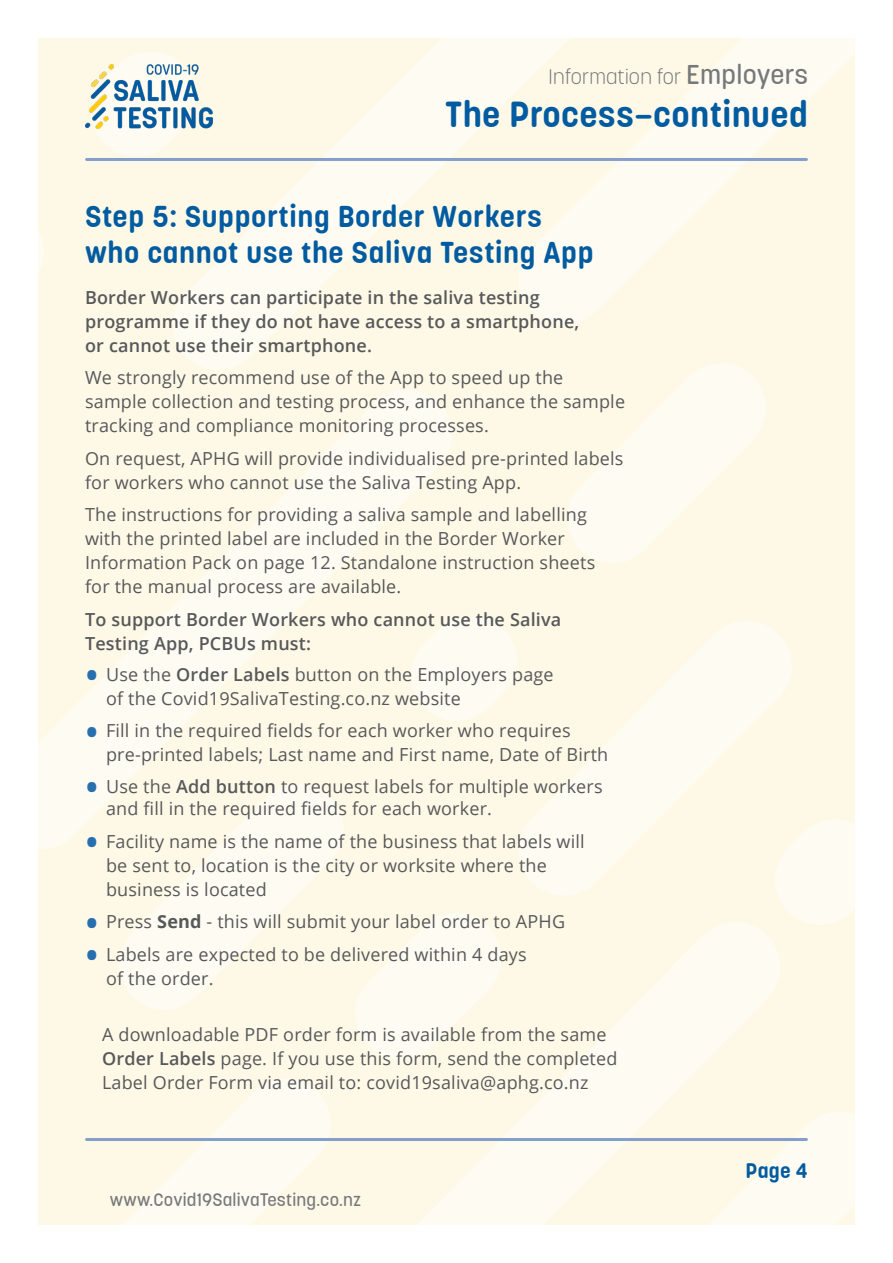
<style>
.page{position:relative;width:893px;height:1263px;background:#fff}
.page>*{position:absolute;margin:0;border:0;box-sizing:border-box;transform-origin:0 0}
.t1{font:700 36px "Korolev Rounded";letter-spacing:.01em;color:#015ba0}
.Subhead_1_-_Blue_20p{font:700 30px/36px "Korolev Rounded";letter-spacing:.02em;color:#015ba0}
.t2{font:300 21px "Korolev Rounded";letter-spacing:.01em;color:#76787b}
.t3{font:700 21px "Korolev Rounded";color:#015ba0}
.Body_Copy_Grey_12pt{font:18px/24px "Open Sans";letter-spacing:.01em;color:#57585a}
.Body_Copy_Grey_12pt-2{font:600 18px/24px "Open Sans";letter-spacing:.01em;color:#57585a}
.t4{font:500 18px "Korolev Rounded";letter-spacing:.01em;color:#76787b}
.s1{font-weight:500;font-size:27px}
.s2{font-weight:600;font-size:36px;color:#286faf}
.s3{font-weight:600}
.s4{font-weight:700}
</style>
<div class="page">
<img style="left:38px;top:38px;width:817px;height:1187px">
<img style="left:85px;top:65px;width:128px;height:64px">
<hr style="left:87px;top:158px;width:719px;height:3px;background:#859fcc">
<hr style="left:87px;top:1138px;width:719px;height:3px;background:#859fcc">
<p class="t2" style="left:549px;top:64px;width:261px">Information for <span class="s1">Employers</span></p>
<p class="t1" style="left:445px;top:92px;width:364px">The Process–continued</p>
<p class="Subhead_1_-_Blue_20p" style="left:85px;top:198px;width:510px">Step 5: Supporting Border Workers who cannot use the Saliva Testing App</p>
<p class="Body_Copy_Grey_12pt-2" style="left:85px;top:285px;width:496px">Border Workers can participate in the saliva testing programme if they do not have access to a smartphone, or cannot use their smartphone.</p>
<p class="Body_Copy_Grey_12pt" style="left:85px;top:365px;width:542px">We strongly recommend use of the App to speed up the sample collection and testing process, and enhance the sample tracking and compliance monitoring processes.</p>
<p class="Body_Copy_Grey_12pt" style="left:85px;top:446px;width:540px">On request, APHG will provide individualised pre-printed labels for workers who cannot use the Saliva Testing App.</p>
<p class="Body_Copy_Grey_12pt" style="left:85px;top:502px;width:512px">The instructions for providing a saliva sample and labelling with the printed label are included in the Border Worker Information Pack on page 12. Standalone instruction sheets for the manual process are available.</p>
<p class="Body_Copy_Grey_12pt-2" style="left:85px;top:607px;width:478px">To support Border Workers who cannot use the Saliva<br>Testing App, PCBUs must:</p>
<p class="Body_Copy_Grey_12pt" style="left:106px;top:662px;width:449px;text-indent:-21px"><span class="s2">•</span> Use the <span class="s3">Order Labels</span> button on the Employers page of the Covid19SalivaTesting.co.nz website</p>
<p class="Body_Copy_Grey_12pt" style="left:106px;top:718px;width:504px;text-indent:-21px"><span class="s2">•</span> Fill in the required fields for each worker who requires pre-printed labels; Last name and First name, Date of Birth</p>
<p class="Body_Copy_Grey_12pt" style="left:106px;top:774px;width:498px;line-height:22.5px;text-indent:-21px"><span class="s2">•</span> Use the <span class="s3">Add button</span> to request labels for multiple workers and fill in the required fields for each worker.</p>
<p class="Body_Copy_Grey_12pt" style="left:106px;top:828px;width:480px;text-indent:-21px"><span class="s2">•</span> Facility name is the name of the business that labels will be sent to, location is the city or worksite where the business is located</p>
<p class="Body_Copy_Grey_12pt" style="left:85px;top:909px;width:482px"><span class="s2">•</span> Press <span class="s4">Send</span> - this will submit your label order to APHG</p>
<p class="Body_Copy_Grey_12pt" style="left:106px;top:941px;width:422px;text-indent:-21px"><span class="s2">•</span> Labels are expected to be delivered within 4 days of the order.</p>
<p class="Body_Copy_Grey_12pt" style="left:102px;top:1022px;width:517px">A downloadable PDF order form is available from the same<br><span class="s3">Order Labels</span> page. If you use this form, send the completed<br>Label Order Form via email to: covid19saliva@aphg.co.nz</p>
<p class="t4" style="left:110px;top:1189px;width:253px">www.Covid19SalivaTesting.co.nz</p>
<p class="t3" style="left:746px;top:1157px;width:64px">Page 4</p>
</div>
